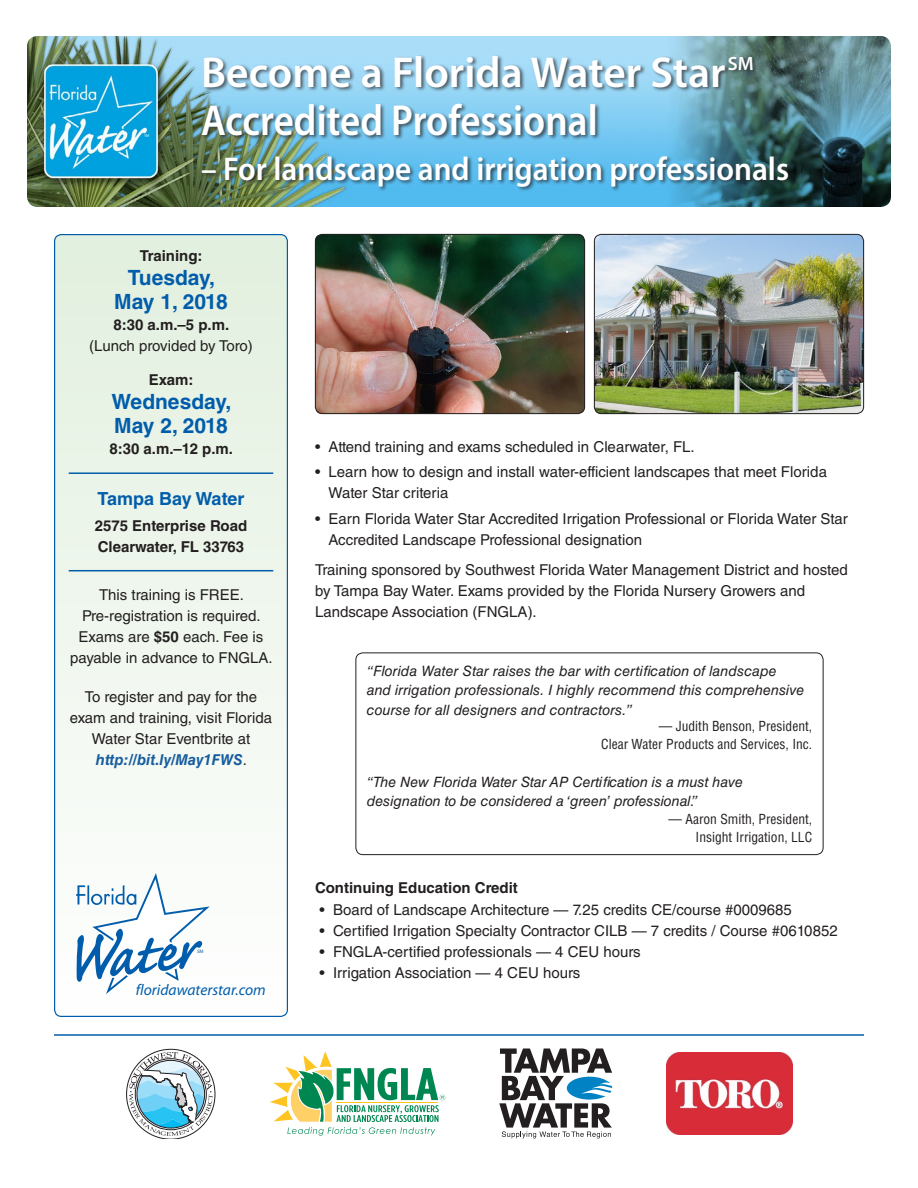
<style>
.page{position:relative;width:918px;height:1188px;background:#fff}
.page>*{position:absolute;margin:0;border:0;box-sizing:border-box;transform-origin:0 0}
.t1{font:600 43.5px "Myriad Pro";color:#fff}
.t2{font:600 43.5px "Myriad Pro";color:#fff;scale:.9 1}
.t3{font:600 33px "Myriad Pro";color:#fff;scale:.95 1}
.t4{font:700 21px/24px "Helvetica LT Std";color:#015dab;text-align:center}
.t5{font:600 19.2px "Myriad Pro";color:#fff}
.t6{font:700 18px "Helvetica LT Std";color:#015dab}
.t7{font:italic 15.6px "Myriad Pro";color:#015dab}
.Base_paragraph{font:15px/21px "Helvetica LT Std";color:#231f20}
.t8{font:700 15px/21px "Helvetica LT Std";color:#231f20}
.t9{font:italic 14.25px/19.5px "Helvetica LT Std";color:#231f20}
.t10{font:condensed 13.5px/18px "Helvetica LT Std";color:#231f20;text-align:right}
.t11{font:4.95px "Myriad";color:#015dab}
.s1{font-weight:700}
.s2{font-weight:700;font-style:italic;color:#175d9e}
</style>
<div class="page">
<img style="left:27px;top:36px;width:864px;height:171px">
<div style="left:356px;top:652px;width:468px;height:203px;border:1px solid #231f20;border-radius:7px"></div>
<img style="left:315px;top:234px;width:270px;height:180px">
<div style="left:315px;top:234px;width:270px;height:180px;border:1px solid #231f20;border-radius:7px"></div>
<img style="left:594px;top:234px;width:270px;height:180px">
<div style="left:594px;top:234px;width:270px;height:180px;border:1px solid #231f20;border-radius:7px"></div>
<div style="left:55px;top:235px;width:232px;height:781px;background:linear-gradient(to bottom,#e1efdf,#fefefe);border-radius:7px"></div>
<hr style="left:69px;top:472px;width:204px;height:2px;background:#015dab">
<hr style="left:69px;top:570px;width:204px;height:1px;background:#015dab">
<div style="left:54px;top:234px;width:234px;height:783px;border:1px solid #015dab;border-radius:7px"></div>
<hr style="left:54px;top:1034px;width:810px;height:2px;background:#015dab">
<svg style="left:270px;top:1051px;width:175px;height:85px"></svg>
<img style="left:666px;top:1052px;width:126px;height:83px">
<svg style="left:499px;top:1049px;width:113px;height:89px"></svg>
<svg style="left:76px;top:873px;width:134px;height:121px"></svg>
<svg style="left:126px;top:1049px;width:89px;height:89px"></svg>
<div style="left:201px;top:55px;width:593px;height:136px;background:#231f20;opacity:.7"></div>
<p class="t1" style="left:201px;top:44px;width:526px">Become a Florida Water Star</p>
<p class="t5" style="left:728px;top:51px;width:27px">SM</p>
<p class="t2" style="left:201px;top:92px;width:442px">Accredited Professional</p>
<p class="t3" style="left:201px;top:148px;width:621px">– For landscape and irrigation professionals</p>
<p class="t8" style="left:140px;top:245px;width:64px">Training:</p>
<p class="t4" style="left:114px;top:265px;width:115px">Tuesday,<br>May 1, 2018</p>
<p class="t8" style="left:113px;top:314px;width:117px">8:30 a.m.–5 p.m.</p>
<p class="Base_paragraph" style="left:89px;top:335px;width:165px">(Lunch provided by Toro)</p>
<p class="t8" style="left:149px;top:369px;width:46px">Exam:</p>
<p class="t4" style="left:112px;top:390px;width:121px;text-align:left">Wednesday,<br>May 2, 2018</p>
<p class="t8" style="left:109px;top:438px;width:125px">8:30 a.m.–12 p.m.</p>
<p class="t6" style="left:98px;top:488px;width:148px">Tampa Bay Water</p>
<p class="t8" style="left:95px;top:515px;width:154px">2575 Enterprise Road<br>Clearwater, FL 33763</p>
<p class="Base_paragraph" style="left:70px;top:584px;width:204px;text-align:center">This training is FREE.<br>Pre-registration is required.<br>Exams are <span class="s1">$50</span> each. Fee is payable in advance to FNGLA.</p>
<p class="Base_paragraph" style="left:70px;top:686px;width:204px;text-align:center">To register and pay for the exam and training, visit Florida<br>Water Star Eventbrite at <span class="s2">http://bit.ly/May1FWS</span>.</p>
<p class="t11" style="left:197px;top:948px;width:8px">SM</p>
<p class="t7" style="left:136px;top:981px;width:131px">floridawaterstar.com</p>
<p class="Base_paragraph" style="left:315px;top:436px;width:381px">• Attend training and exams scheduled in Clearwater, FL.</p>
<p class="Base_paragraph" style="left:328px;top:461px;width:500px;text-indent:-14px">• Learn how to design and install water-efficient landscapes that meet Florida<br>Water Star criteria</p>
<p class="Base_paragraph" style="left:328px;top:508px;width:521px;text-indent:-14px">• Earn Florida Water Star Accredited Irrigation Professional or Florida Water Star<br>Accredited Landscape Professional designation</p>
<p class="Base_paragraph" style="left:315px;top:559px;width:534px">Training sponsored by Southwest Florida Water Management District and hosted by Tampa Bay Water. Exams provided by the Florida Nursery Growers and<br>Landscape Association (FNGLA).</p>
<p class="t9" style="left:367px;top:661px;width:439px">“Florida Water Star raises the bar with certification of landscape and irrigation professionals. I highly recommend this comprehensive course for all designers and contractors.”</p>
<p class="t10" style="left:601px;top:717px;width:213px">— Judith Benson, President,<br>Clear Water Products and Services, Inc.</p>
<p class="t9" style="left:367px;top:772px;width:378px">“The New Florida Water Star AP Certification is a must have designation to be considered a ‘green’ professional.”</p>
<p class="t10" style="left:669px;top:810px;width:145px">— Aaron Smith, President,</p>
<p class="t10" style="left:696px;top:828px;width:118px">Insight Irrigation, LLC</p>
<p class="t8" style="left:315px;top:877px;width:204px">Continuing Education Credit</p>
<p class="Base_paragraph" style="left:320px;top:899px;width:474px">• Board of Landscape Architecture — 7.25 credits CE/course #0009685</p>
<p class="Base_paragraph" style="left:320px;top:920px;width:520px">• Certified Irrigation Specialty Contractor CILB — 7 credits / Course #0610852</p>
<p class="Base_paragraph" style="left:320px;top:941px;width:323px">• FNGLA-certified professionals — 4 CEU hours</p>
<p class="Base_paragraph" style="left:320px;top:962px;width:262px">• Irrigation Association — 4 CEU hours</p>
</div>
